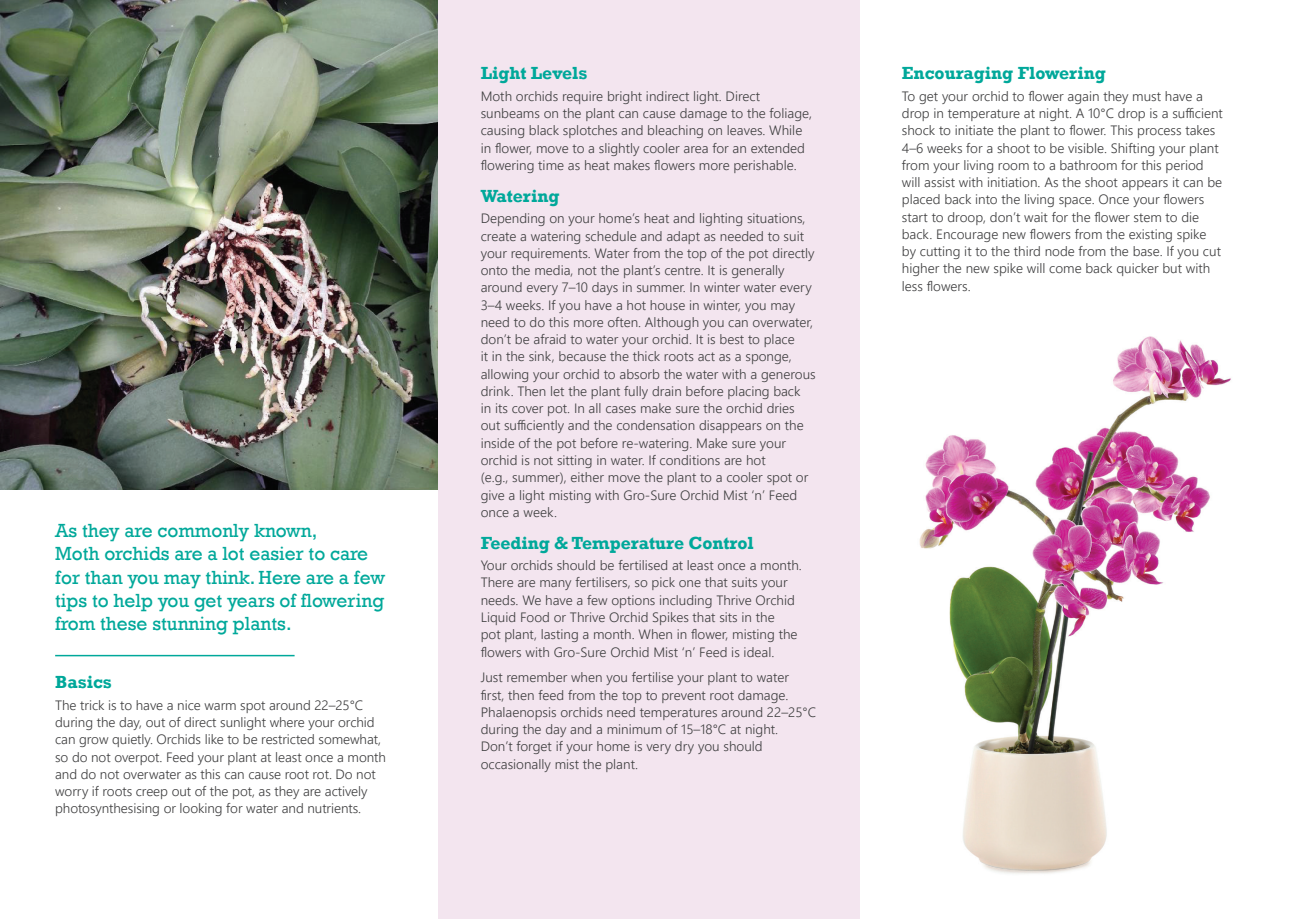
<style>
.page{position:relative;width:1289px;height:919px;background:#fff}
.page>*{position:absolute;margin:0;border:0;box-sizing:border-box;transform-origin:0 0}
.t1{font:19.5px/23.4px "Rockwell";color:#00a89a}
.t2{font:700 18px "Rockwell";color:#00a89a}
.t3{font:300 13.5px/17.2px "Segoe UI";color:#3e3e3f}
</style>
<div class="page">
<img style="left:919px;top:336px;width:312px;height:538px">
<img style="left:0;top:0;width:438px;height:489px">
<div style="left:438px;top:0;width:421px;height:918px;background:#f3e5ef"></div>
<hr style="left:55px;top:654px;width:239px;height:2px;background:#00a89a">
<h1 class="t1" style="left:55px;top:519px;width:331px">As they are commonly known,<br>Moth orchids are a lot easier to care for than you may think. Here are a few tips to help you get years of flowering from these stunning plants.</h1>
<h2 class="t2" style="left:55px;top:671px;width:58px">Basics</h2>
<p class="t3" style="left:55px;top:695px;width:332px">The trick is to have a nice warm spot around 22–25°C during the day, out of direct sunlight where your orchid can grow quietly. Orchids like to be restricted somewhat, so do not overpot. Feed your plant at least once a month and do not overwater as this can cause root rot. Do not worry if roots creep out of the pot, as they are actively photosynthesising or looking for water and nutrients.</p>
<h2 class="t2" style="left:480px;top:62px;width:108px">Light Levels</h2>
<p class="t3" style="left:480px;top:86px;width:333px">Moth orchids require bright indirect light. Direct sunbeams on the plant can cause damage to the foliage, causing black splotches and bleaching on leaves. While in flower, move to a slightly cooler area for an extended flowering time as heat makes flowers more perishable.</p>
<h2 class="t2" style="left:480px;top:185px;width:80px">Watering</h2>
<p class="t3" style="left:480px;top:208px;width:336px">Depending on your home’s heat and lighting situations, create a watering schedule and adapt as needed to suit your requirements. Water from the top of the pot directly onto the media, not the plant’s centre. It is generally around every 7–10 days in summer. In winter water every 3–4 weeks. If you have a hot house in winter, you may need to do this more often. Although you can overwater, don’t be afraid to water your orchid. It is best to place<br>it in the sink, because the thick roots act as a sponge, allowing your orchid to absorb the water with a generous drink. Then let the plant fully drain before placing back<br>in its cover pot. In all cases make sure the orchid dries out sufficiently and the condensation disappears on the inside of the pot before re-watering. Make sure your orchid is not sitting in water. If conditions are hot<br>(e.g., summer), either move the plant to a cooler spot or give a light misting with Gro-Sure Orchid Mist ‘n’ Feed once a week.</p>
<h2 class="t2" style="left:480px;top:531px;width:274px">Feeding &amp; Temperature Control</h2>
<p class="t3" style="left:480px;top:555px;width:323px">Your orchids should be fertilised at least once a month.<br>There are many fertilisers, so pick one that suits your needs. We have a few options including Thrive Orchid Liquid Food or Thrive Orchid Spikes that sits in the<br>pot plant, lasting a month. When in flower, misting the flowers with Gro-Sure Orchid Mist ‘n’ Feed is ideal.</p>
<p class="t3" style="left:480px;top:667px;width:337px">Just remember when you fertilise your plant to water<br>first, then feed from the top to prevent root damage.<br>Phalaenopsis orchids need temperatures around 22–25°C during the day and a minimum of 15–18°C at night.<br>Don’t forget if your home is very dry you should occasionally mist the plant.</p>
<h2 class="t2" style="left:901px;top:62px;width:205px">Encouraging Flowering</h2>
<p class="t3" style="left:901px;top:86px;width:322px">To get your orchid to flower again they must have a drop in temperature at night. A 10°C drop is a sufficient shock to initiate the plant to flower. This process takes 4–6 weeks for a shoot to be visible. Shifting your plant from your living room to a bathroom for this period will assist with initiation. As the shoot appears it can be placed back into the living space. Once your flowers start to droop, don’t wait for the flower stem to die back. Encourage new flowers from the existing spike by cutting it to the third node from the base. If you cut higher the new spike will come back quicker but with less flowers.</p>
</div>
